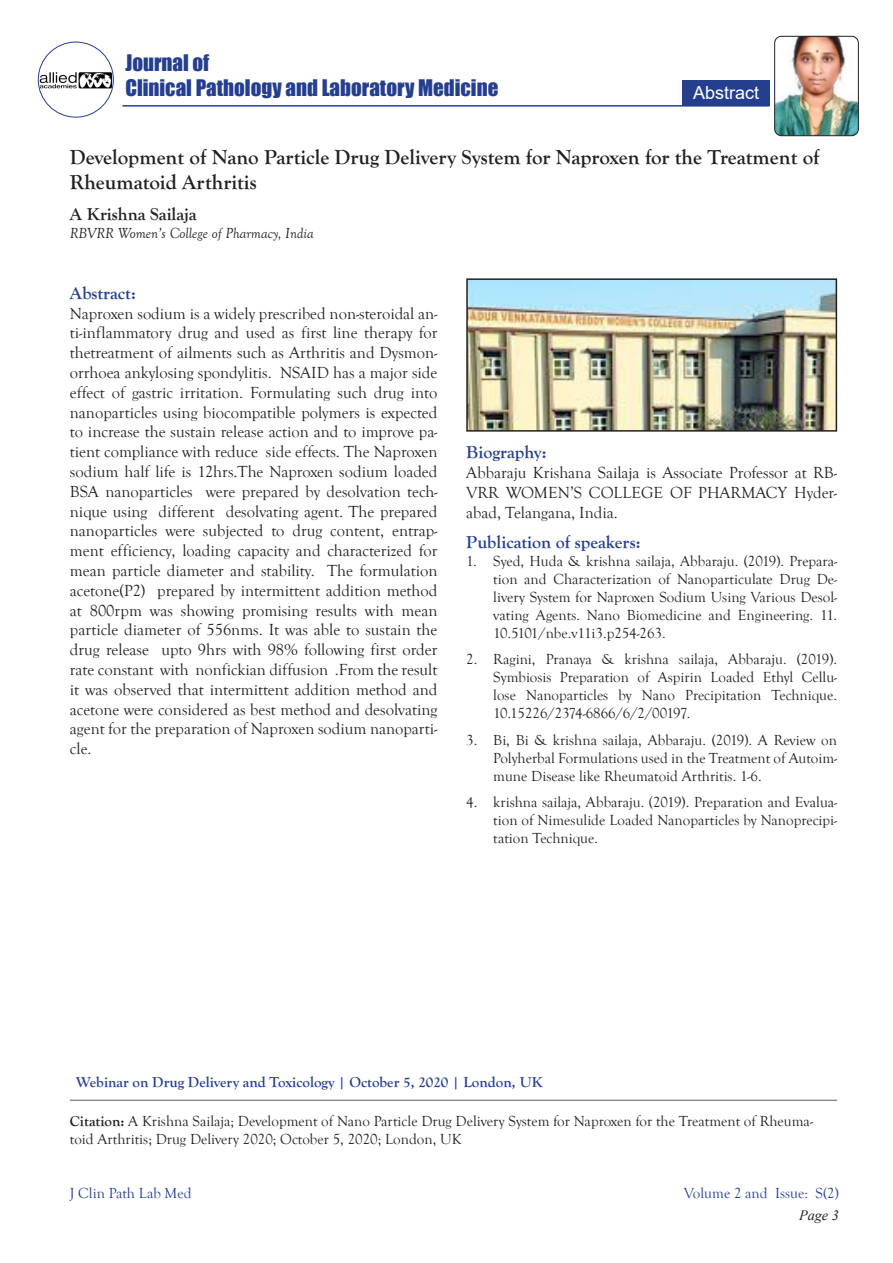
<style>
.page{position:relative;width:893px;height:1263px;background:#fff}
.page>*{position:absolute;margin:0;border:0;box-sizing:border-box;transform-origin:0 0}
.t1{font:700 21px/25.2px "Goudy Old Style T";color:#231f20}
.t2{font:21px/25.2px "Impact";color:#253f8e}
.t3{font:700 18px "Goudy Old Style T";color:#253f8e}
.t4{font:700 18px "Goudy Old Style T";color:#231f20}
.t5{font:18px "Arial";color:#fff}
.t6{font:16.5px/19.8px "Goudy Old Style T";color:#231f20;text-align:justify}
.t7{font:15px/18px "Goudy Old Style T";color:#231f20;text-align:justify}
.t8{font:700 15px "Goudy Old Style T";color:#253f8e}
.t9{font:15px "Goudy Old Style T";color:#253f8e}
.t10{font:italic 15px "Goudy Old Style T";color:#231f20}
.t11{font:italic 14.25px "Times New Roman";color:#231f20}
.s1{font-weight:700}
</style>
<div class="page">
<img style="left:38px;top:70px;width:74px;height:20px">
<div style="left:38px;top:42px;width:76px;height:76px;border:1px solid #253f8e;border-radius:50%"></div>
<div style="left:682px;top:80px;width:88px;height:25px;background:#253f8e"></div>
<hr style="left:122px;top:105px;width:647px;height:2px;background:#253f8e">
<img style="left:775px;top:36px;width:83px;height:100px">
<div style="left:774px;top:36px;width:85px;height:100px;border:1px solid #231f20;border-radius:7px"></div>
<hr style="left:70px;top:1099px;width:767px;height:2px;background:#231f20">
<img style="left:469px;top:281px;width:365px;height:148px">
<div style="left:466px;top:278px;width:371px;height:154px;border:2px solid #231f20"></div>
<p class="t2" style="left:125px;top:49px;width:374px">Journal of<br>Clinical Pathology and Laboratory Medicine</p>
<p class="t5" style="left:693px;top:80px;width:68px">Abstract</p>
<p class="t1" style="left:70px;top:145px;width:751px">Development of Nano Particle Drug Delivery System for Naproxen for the Treatment of<br>Rheumatoid Arthritis</p>
<p class="t4" style="left:70px;top:204px;width:128px">A Krishna Sailaja</p>
<p class="t10" style="left:70px;top:224px;width:246px">RBVRR Women’s College of Pharmacy, India</p>
<p class="t3" style="left:70px;top:283px;width:68px">Abstract:</p>
<p class="t6" style="left:70px;top:304px;width:369px">Naproxen sodium is a widely prescribed non-steroidal an&shy;ti-inflammatory drug and used as first line therapy for thetreatment of ailments such as Arthritis and Dysmon&shy;orrhoea ankylosing spondylitis. NSAID has a major side effect of gastric irritation. Formulating such drug into nanoparticles using biocompatible polymers is expected to increase the sustain release action and to improve pa&shy;tient compliance with reduce side effects. The Naproxen sodium half life is 12hrs.The Naproxen sodium loaded BSA nanoparticles were prepared by desolvation tech&shy;nique using different desolvating agent. The prepared nanoparticles were subjected to drug content, entrap&shy;ment efficiency, loading capacity and characterized for mean particle diameter and stability. The formulation acetone(P2) prepared by intermittent addition method at 800rpm was showing promising results with mean particle diameter of 556nms. It was able to sustain the drug release upto 9hrs with 98% following first order rate constant with nonfickian diffusion .From the result it was observed that intermittent addition method and acetone were considered as best method and desolvating agent for the preparation of Naproxen sodium nanoparti&shy;cle.</p>
<p class="t3" style="left:466px;top:442px;width:82px">Biography:</p>
<p class="t6" style="left:466px;top:463px;width:372px">Abbaraju Krishana Sailaja is Associate Professor at RB-VRR WOMEN’S COLLEGE OF PHARMACY Hyder&shy;abad, Telangana, India.</p>
<p class="t3" style="left:466px;top:532px;width:176px">Publication of speakers:</p>
<p class="t7" style="left:493px;top:552px;width:345px;text-indent:-27px">1. Syed, Huda &amp; krishna sailaja, Abbaraju. (2019). Prepara&shy;tion and Characterization of Nanoparticulate Drug De&shy;livery System for Naproxen Sodium Using Various Desol&shy;vating Agents. Nano Biomedicine and Engineering. 11.<br>10.5101/nbe.v11i3.p254-263.</p>
<p class="t7" style="left:493px;top:651px;width:345px;text-indent:-27px">2. Ragini, Pranaya &amp; krishna sailaja, Abbaraju. (2019).<br>Symbiosis Preparation of Aspirin Loaded Ethyl Cellu&shy;lose Nanoparticles by Nano Precipitation Technique.<br>10.15226/2374-6866/6/2/00197.</p>
<p class="t7" style="left:493px;top:731px;width:345px;text-indent:-27px">3. Bi, Bi &amp; krishna sailaja, Abbaraju. (2019). A Review on Polyherbal Formulations used in the Treatment of Autoim&shy;mune Disease like Rheumatoid Arthritis. 1-6.</p>
<p class="t7" style="left:493px;top:794px;width:345px;text-indent:-27px">4. krishna sailaja, Abbaraju. (2019). Preparation and Evalua&shy;tion of Nimesulide Loaded Nanoparticles by Nanoprecipi&shy;tation Technique.</p>
<p class="t8" style="left:76px;top:1074px;width:468px">Webinar on Drug Delivery and Toxicology | October 5, 2020 | London, UK</p>
<p class="t7" style="left:70px;top:1112px;width:744px"><span class="s1">Citation:</span> A Krishna Sailaja; Development of Nano Particle Drug Delivery System for Naproxen for the Treatment of Rheuma&shy;toid Arthritis; Drug Delivery 2020; October 5, 2020; London, UK</p>
<p class="t9" style="left:70px;top:1185px;width:123px">J Clin Path Lab Med</p>
<p class="t9" style="left:684px;top:1185px;width:157px">Volume 2 and Issue: S(2)</p>
<p class="t11" style="left:799px;top:1206px;width:41px">Page 3</p>
</div>
